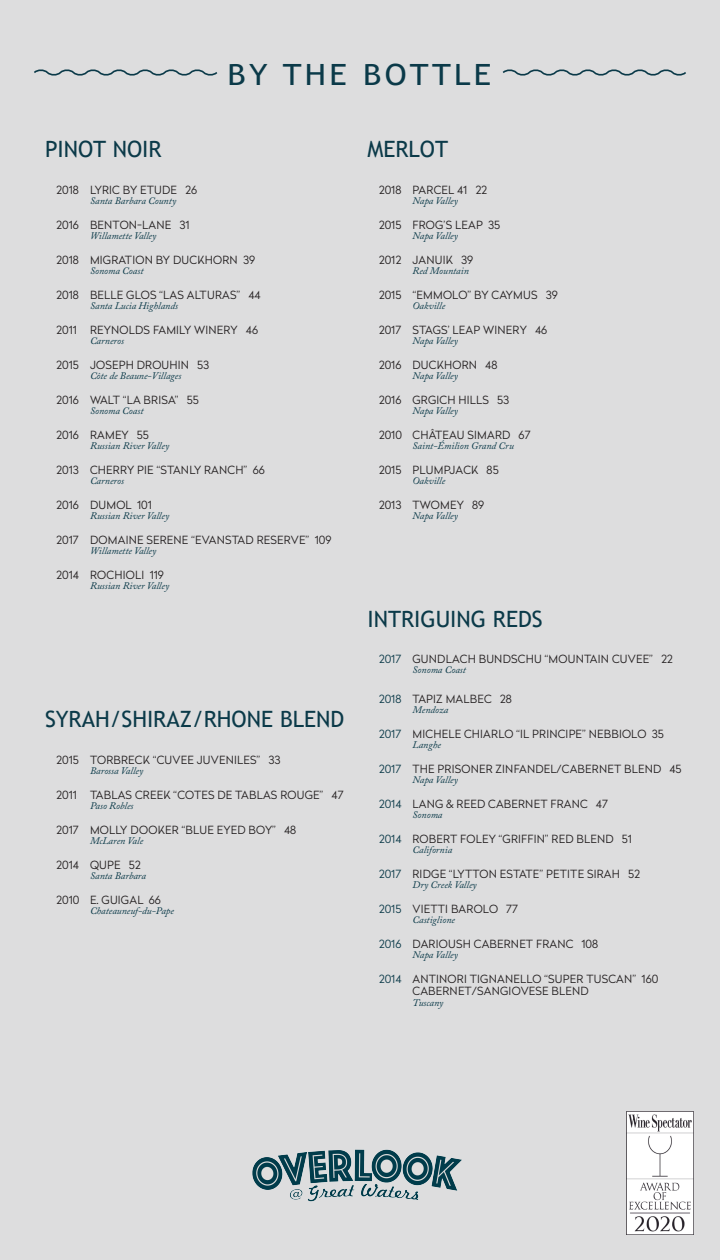
<style>
.page{position:relative;width:720px;height:1260px;background:#ddddde}
.page>*{position:absolute;margin:0;border:0;box-sizing:border-box;transform-origin:0 0}
.Menu_Title{font:29.25px "Trebuchet MS";letter-spacing:.1em;color:#0b3a49;scale:1.11 1}
.t1{font:22.5px "Trebuchet MS";color:#0b3a49}
.Wine_Name{font:300 11.25px "Radikal";letter-spacing:.02em;color:#231f20}
.Wine_Name-2{font:300 11.25px "Radikal";color:#231f20}
.Wine_Detail{font:300 11.25px "Radikal";letter-spacing:.02em;color:#231f20}
.Wine_Detail-2{font:italic 10px "Adobe Caslon Pro";color:#0b3a49}
.Wine_Name-3{font:italic 10px "Adobe Caslon Pro";color:#0b3a49}
.s1{color:#0b3a49}
</style>
<div class="page">
<img style="left:626px;top:1112px;width:67px;height:122px">
<img style="left:239px;top:1141px;width:242px;height:63px">
<svg style="left:501px;top:67px;width:187px;height:11px;background:#bbc2c6"></svg>
<svg style="left:32px;top:67px;width:187px;height:11px;background:#bbc2c6"></svg>
<p class="Menu_Title" style="left:227px;top:56px;width:239px">BY THE BOTTLE</p>
<p class="t1" style="left:45px;top:135px;width:118px">PINOT NOIR</p>
<p class="Wine_Name" style="left:56px;top:182px;width:142px">2018 LYRIC BY ETUDE 26</p>
<p class="Wine_Detail-2" style="left:90px;top:195px;width:88px">Santa Barbara County</p>
<p class="Wine_Name" style="left:56px;top:217px;width:135px">2016 BENTON-LANE 31</p>
<p class="Wine_Detail-2" style="left:90px;top:230px;width:68px">Willamette Valley</p>
<p class="Wine_Name" style="left:56px;top:252px;width:200px">2018 MIGRATION BY DUCKHORN 39</p>
<p class="Wine_Detail-2" style="left:90px;top:265px;width:55px">Sonoma Coast</p>
<p class="Wine_Name" style="left:56px;top:287px;width:206px">2018 BELLE GLOS “LAS ALTURAS” 44</p>
<p class="Wine_Detail-2" style="left:90px;top:300px;width:90px">Santa Lucia Highlands</p>
<p class="Wine_Name" style="left:56px;top:322px;width:203px">2011 REYNOLDS FAMILY WINERY 46</p>
<p class="Wine_Detail-2" style="left:90px;top:335px;width:36px">Carneros</p>
<p class="Wine_Name" style="left:56px;top:357px;width:154px">2015 JOSEPH DROUHIN 53</p>
<p class="Wine_Detail-2" style="left:90px;top:370px;width:93px">Côte de Beaune-Villages</p>
<p class="Wine_Name" style="left:56px;top:392px;width:144px">2016 WALT “LA BRISA” 55</p>
<p class="Wine_Detail-2" style="left:90px;top:405px;width:55px">Sonoma Coast</p>
<p class="Wine_Name" style="left:56px;top:427px;width:94px">2016 RAMEY 55</p>
<p class="Wine_Detail-2" style="left:90px;top:440px;width:81px">Russian River Valley</p>
<p class="Wine_Name" style="left:56px;top:462px;width:210px">2013 CHERRY PIE “STANLY RANCH” 66</p>
<p class="Wine_Detail-2" style="left:90px;top:475px;width:36px">Carneros</p>
<p class="Wine_Name-2" style="left:56px;top:497px;width:97px">2016 DUMOL 101</p>
<p class="Wine_Detail-2" style="left:90px;top:510px;width:81px">Russian River Valley</p>
<p class="Wine_Name" style="left:56px;top:532px;width:277px">2017 DOMAINE SERENE “EVANSTAD RESERVE” 109</p>
<p class="Wine_Detail-2" style="left:90px;top:545px;width:68px">Willamette Valley</p>
<p class="Wine_Name" style="left:56px;top:567px;width:109px">2014 ROCHIOLI 119</p>
<p class="Wine_Detail-2" style="left:90px;top:580px;width:81px">Russian River Valley</p>
<p class="t1" style="left:45px;top:705px;width:301px">SYRAH/SHIRAZ/RHONE BLEND</p>
<p class="Wine_Name" style="left:56px;top:752px;width:226px">2015 TORBRECK “CUVEE JUVENILES” 33</p>
<p class="Wine_Detail-2" style="left:90px;top:765px;width:55px">Barossa Valley</p>
<p class="Wine_Name" style="left:56px;top:787px;width:289px">2011 TABLAS CREEK “COTES DE TABLAS ROUGE” 47</p>
<p class="Wine_Detail-2" style="left:90px;top:800px;width:45px">Paso Robles</p>
<p class="Wine_Name" style="left:56px;top:822px;width:242px">2017 MOLLY DOOKER “BLUE EYED BOY” 48</p>
<p class="Wine_Detail-2" style="left:90px;top:835px;width:55px">McLaren Vale</p>
<p class="Wine_Name-2" style="left:56px;top:857px;width:86px">2014 QUPE 52</p>
<p class="Wine_Detail-2" style="left:90px;top:870px;width:57px">Santa Barbara</p>
<p class="Wine_Name" style="left:56px;top:892px;width:106px">2010 E. GUIGAL 66</p>
<p class="Wine_Detail-2" style="left:90px;top:905px;width:85px">Chateauneuf-du-Pape</p>
<p class="t1" style="left:368px;top:135px;width:82px">MERLOT</p>
<p class="Wine_Name-2" style="left:379px;top:182px;width:110px">2018 PARCEL 41 22</p>
<p class="Wine_Detail-2" style="left:412px;top:195px;width:47px">Napa Valley</p>
<p class="Wine_Name" style="left:379px;top:217px;width:123px">2015 FROG’S LEAP 35</p>
<p class="Wine_Detail-2" style="left:412px;top:230px;width:47px">Napa Valley</p>
<p class="Wine_Name" style="left:379px;top:252px;width:96px">2012 JANUIK 39</p>
<p class="Wine_Detail-2" style="left:412px;top:265px;width:58px">Red Mountain</p>
<p class="Wine_Name" style="left:379px;top:287px;width:180px">2015 “EMMOLO” BY CAYMUS 39</p>
<p class="Wine_Detail-2" style="left:412px;top:300px;width:34px">Oakville</p>
<p class="Wine_Name" style="left:379px;top:322px;width:170px">2017 STAGS’ LEAP WINERY 46</p>
<p class="Wine_Detail-2" style="left:412px;top:335px;width:47px">Napa Valley</p>
<p class="Wine_Name" style="left:379px;top:357px;width:120px">2016 DUCKHORN 48</p>
<p class="Wine_Detail-2" style="left:412px;top:370px;width:47px">Napa Valley</p>
<p class="Wine_Name" style="left:379px;top:392px;width:132px">2016 GRGICH HILLS 53</p>
<p class="Wine_Detail-2" style="left:412px;top:405px;width:47px">Napa Valley</p>
<p class="Wine_Name" style="left:379px;top:427px;width:153px">2010 CHÂTEAU SIMARD 67</p>
<p class="Wine_Detail-2" style="left:412px;top:440px;width:103px">Saint-Émilion Grand Cru</p>
<p class="Wine_Name" style="left:379px;top:462px;width:121px">2015 PLUMPJACK 85</p>
<p class="Wine_Detail-2" style="left:412px;top:475px;width:34px">Oakville</p>
<p class="Wine_Name-2" style="left:379px;top:497px;width:107px">2013 TWOMEY 89</p>
<p class="Wine_Detail-2" style="left:412px;top:510px;width:47px">Napa Valley</p>
<p class="t1" style="left:368px;top:604px;width:177px">INTRIGUING REDS</p>
<p class="Wine_Name" style="left:379px;top:651px;width:296px"><span class="s1">2017</span> GUNDLACH BUNDSCHU “MOUNTAIN CUVEE” 22</p>
<p class="Wine_Name-3" style="left:412px;top:664px;width:55px">Sonoma Coast</p>
<p class="Wine_Name" style="left:379px;top:691px;width:135px"><span class="s1">2018</span> TAPIZ MALBEC 28</p>
<p class="Wine_Detail-2" style="left:412px;top:704px;width:38px">Mendoza</p>
<p class="Wine_Name" style="left:379px;top:726px;width:286px"><span class="s1">2017</span> MICHELE CHIARLO “IL PRINCIPE” NEBBIOLO 35</p>
<p class="Wine_Detail-2" style="left:412px;top:739px;width:30px">Langhe</p>
<p class="Wine_Name" style="left:379px;top:761px;width:304px"><span class="s1">2017</span> THE PRISONER ZINFANDEL/CABERNET BLEND 45</p>
<p class="Wine_Detail-2" style="left:412px;top:774px;width:47px">Napa Valley</p>
<p class="Wine_Name" style="left:379px;top:796px;width:231px"><span class="s1">2014</span> LANG &amp; REED CABERNET FRANC 47</p>
<p class="Wine_Detail-2" style="left:412px;top:809px;width:32px">Sonoma</p>
<p class="Wine_Name" style="left:379px;top:831px;width:255px"><span class="s1">2014</span> ROBERT FOLEY “GRIFFIN” RED BLEND 51</p>
<p class="Wine_Detail-2" style="left:412px;top:844px;width:41px">California</p>
<p class="Wine_Name" style="left:379px;top:866px;width:263px"><span class="s1">2017</span> RIDGE “LYTTON ESTATE” PETITE SIRAH 52</p>
<p class="Wine_Detail-2" style="left:412px;top:879px;width:66px">Dry Creek Valley</p>
<p class="Wine_Name" style="left:379px;top:901px;width:141px"><span class="s1">2015</span> VIETTI BAROLO 77</p>
<p class="Wine_Detail-2" style="left:412px;top:914px;width:44px">Castiglione</p>
<p class="Wine_Name" style="left:379px;top:936px;width:221px"><span class="s1">2016</span> DARIOUSH CABERNET FRANC 108</p>
<p class="Wine_Detail-2" style="left:412px;top:949px;width:47px">Napa Valley</p>
<p class="Wine_Name" style="left:379px;top:971px;width:281px"><span class="s1">2014</span> ANTINORI TIGNANELLO “SUPER TUSCAN” 160</p>
<p class="Wine_Detail" style="left:412px;top:983px;width:178px">CABERNET/SANGIOVESE BLEND</p>
<p class="Wine_Detail-2" style="left:412px;top:996px;width:32px">Tuscany</p>
</div>
